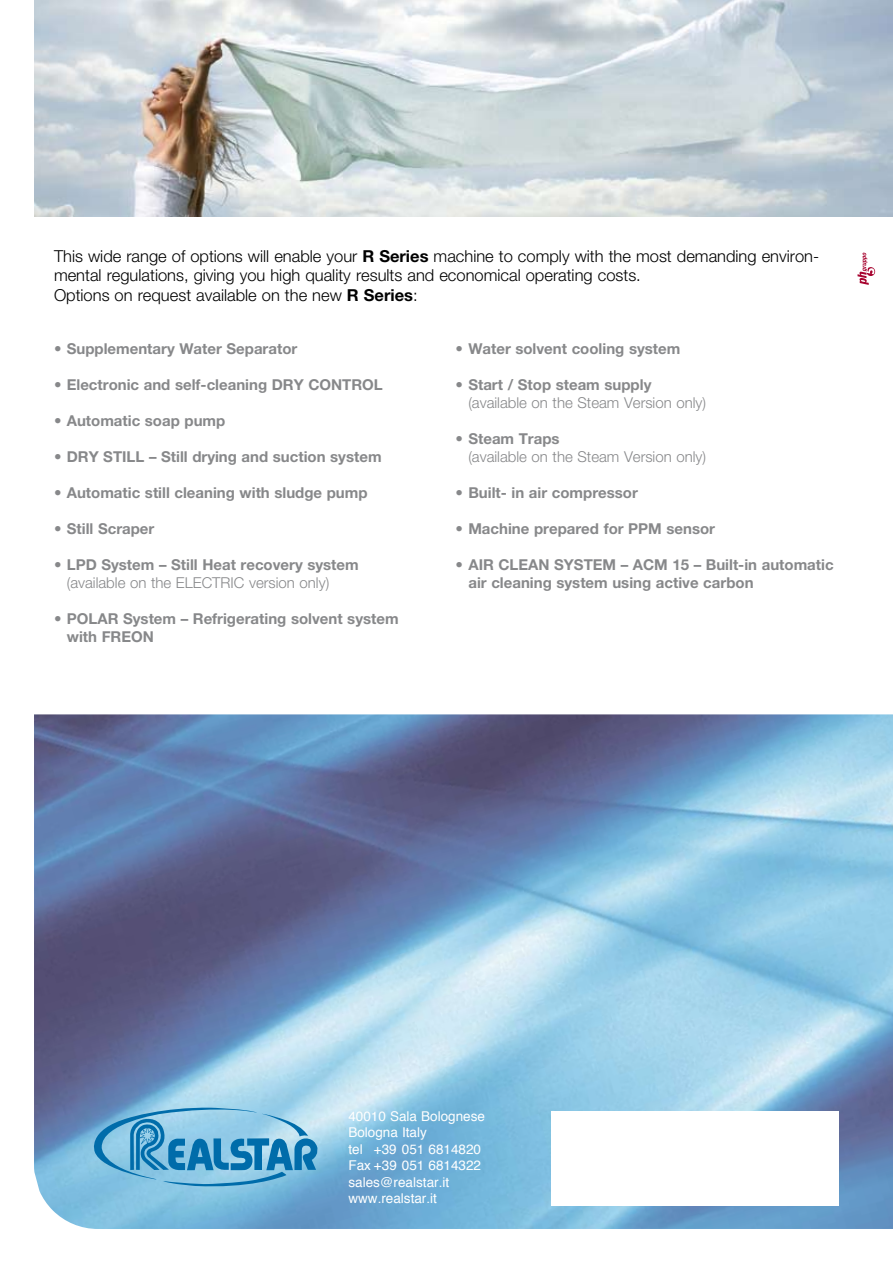
<style>
.page{position:relative;width:893px;height:1263px;background:#fff}
.page>*{position:absolute;margin:0;border:0;box-sizing:border-box;transform-origin:0 0}
.t1{font:300 16.5px/19.5px "Helvetica Neue LT";color:#000}
.t2{font:700 15px/18px "Helvetica Neue LT";color:#87888a}
.t3{font:300 15px "Helvetica Neue LT";color:#87888a}
.t4{font:13.5px/16.5px "Helvetica";color:#fff}
.s1{font-weight:700}
</style>
<div class="page">
<img style="left:34px;top:0;width:859px;height:217px">
<svg style="left:857px;top:252px;width:18px;height:33px"></svg>
<img style="left:34px;top:714px;width:859px;height:515px">
<svg style="left:86px;top:1105px;width:233px;height:83px;background:#6cb0d5"></svg>
<div style="left:552px;top:1111px;width:287px;height:95px;background:#fff"></div>
<p class="t1" style="left:54px;top:246px;width:767px">This wide range of options will enable your <span class="s1">R Series</span> machine to comply with the most demanding environ&shy;mental regulations, giving you high quality results and economical operating costs.<br>Options on request available on the new <span class="s1">R Series</span>:</p>
<p class="t2" style="left:54px;top:339px;width:245px">• Supplementary Water Separator</p>
<p class="t2" style="left:54px;top:375px;width:330px">• Electronic and self-cleaning DRY CONTROL</p>
<p class="t2" style="left:54px;top:411px;width:173px">• Automatic soap pump</p>
<p class="t2" style="left:54px;top:447px;width:329px">• DRY STILL – Still drying and suction system</p>
<p class="t2" style="left:54px;top:483px;width:315px">• Automatic still cleaning with sludge pump</p>
<p class="t2" style="left:54px;top:519px;width:102px">• Still Scraper</p>
<p class="t2" style="left:54px;top:555px;width:306px">• LPD System – Still Heat recovery system</p>
<p class="t3" style="left:67px;top:574px;width:264px">(available on the ELECTRIC version only)</p>
<p class="t2" style="left:67px;top:609px;width:333px;text-indent:-13px">• POLAR System – Refrigerating solvent system with FREON</p>
<p class="t2" style="left:456px;top:339px;width:226px">• Water solvent cooling system</p>
<p class="t2" style="left:456px;top:375px;width:197px">• Start / Stop steam supply</p>
<p class="t3" style="left:468px;top:394px;width:239px">(available on the Steam Version only)</p>
<p class="t2" style="left:456px;top:429px;width:105px">• Steam Traps</p>
<p class="t3" style="left:468px;top:448px;width:239px">(available on the Steam Version only)</p>
<p class="t2" style="left:456px;top:483px;width:184px">• Built- in air compressor</p>
<p class="t2" style="left:456px;top:519px;width:261px">• Machine prepared for PPM sensor</p>
<p class="t2" style="left:468px;top:555px;width:367px;text-indent:-13px">• AIR CLEAN SYSTEM – ACM 15 – Built-in automatic air cleaning system using active carbon</p>
<p class="t4" style="left:348px;top:1107px;width:138px">40010 Sala Bolognese<br>Bologna Italy<br>tel +39 051 6814820<br>Fax +39 051 6814322 sales@realstar.it www.realstar.it</p>
</div>
